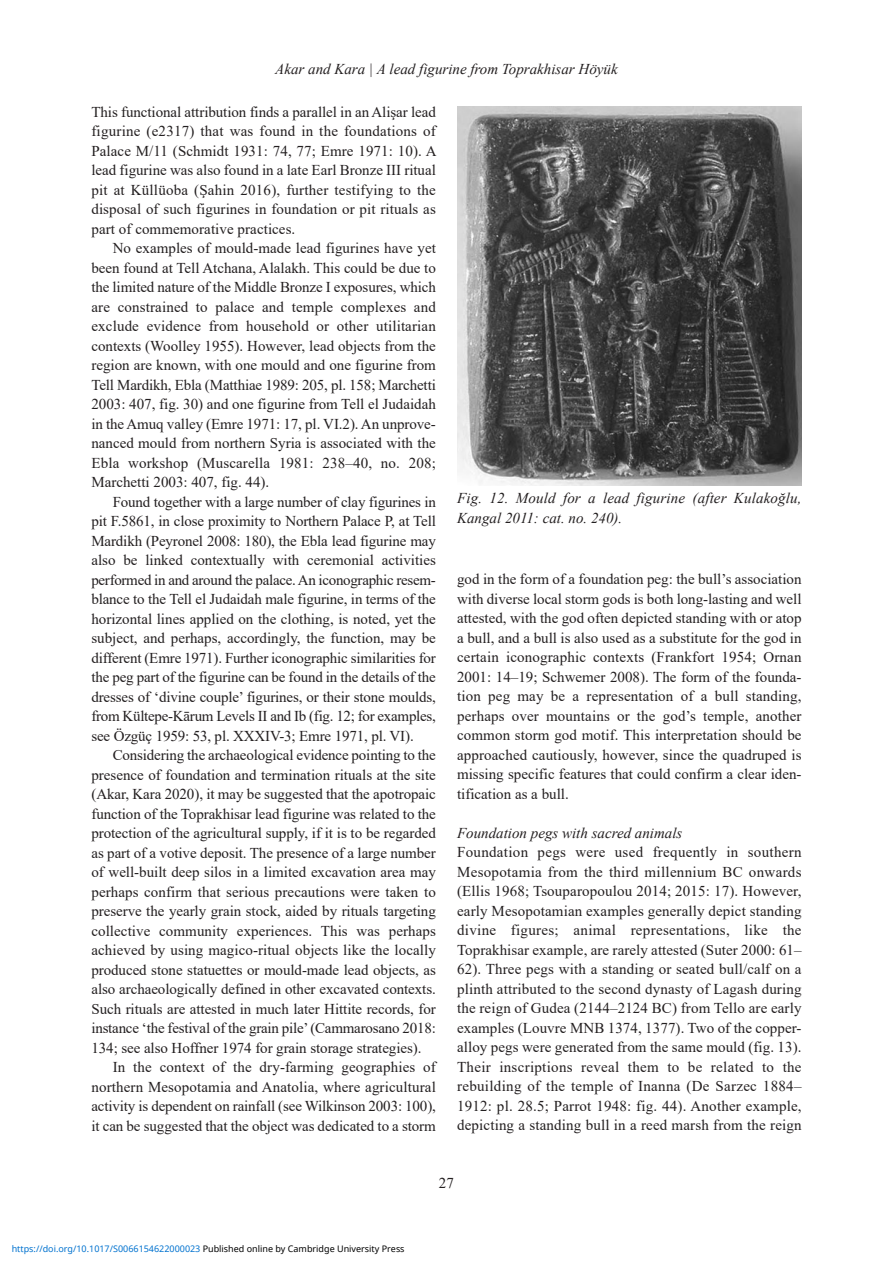
<style>
.page{position:relative;width:893px;height:1263px;background:#fff}
.page>*{position:absolute;margin:0;border:0;box-sizing:border-box;transform-origin:0 0}
.t1{font:15px/19.5px "Times New Roman";color:#231f20;text-align:justify}
.t2{font:italic 15px/19.5px "Times New Roman";color:#231f20}
.t3{font:9px "Noto Sans";color:#0172cf}
.s1{color:#000}
</style>
<div class="page">
<img style="left:457px;top:106px;width:344px;height:379px">
<p class="t2" style="left:275px;top:59px;width:344px">Akar and Kara | A lead figurine from Toprakhisar Höyük</p>
<p class="t1" style="left:91px;top:102px;width:347px">This functional attribution finds a parallel in an Alişar lead figurine (e2317) that was found in the foundations of Palace M/11 (Schmidt 1931: 74, 77; Emre 1971: 10). A lead figurine was also found in a late Earl Bronze III ritual pit at Küllüoba (Şahin 2016), further testifying to the disposal of such figurines in foundation or pit rituals as part of commemorative practices.</p>
<p class="t1" style="left:91px;top:238px;width:346px;text-indent:21px">No examples of mould-made lead figurines have yet been found at Tell Atchana, Alalakh. This could be due to the limited nature of the Middle Bronze I exposures, which are constrained to palace and temple complexes and exclude evidence from household or other utilitarian contexts (Woolley 1955). However, lead objects from the region are known, with one mould and one figurine from Tell Mardikh, Ebla (Matthiae 1989: 205, pl. 158; Marchetti 2003: 407, fig. 30) and one figurine from Tell el Judaidah in the Amuq valley (Emre 1971: 17, pl. VI.2). An unprove&shy;nanced mould from northern Syria is associated with the Ebla workshop (Muscarella 1981: 238–40, no. 208; Marchetti 2003: 407, fig. 44).</p>
<p class="t1" style="left:91px;top:492px;width:346px;text-indent:21px">Found together with a large number of clay figurines in pit F.5861, in close proximity to Northern Palace P, at Tell Mardikh (Peyronel 2008: 180), the Ebla lead figurine may also be linked contextually with ceremonial activities performed in and around the palace. An iconographic resem&shy;blance to the Tell el Judaidah male figurine, in terms of the horizontal lines applied on the clothing, is noted, yet the subject, and perhaps, accordingly, the function, may be different (Emre 1971). Further iconographic similarities for the peg part of the figurine can be found in the details of the dresses of ‘divine couple’ figurines, or their stone moulds, from Kültepe-Kārum Levels II and Ib (fig. 12; for examples, see Özgüç 1959: 53, pl. XXXIV-3; Emre 1971, pl. VI).</p>
<p class="t1" style="left:91px;top:745px;width:346px;text-indent:21px">Considering the archaeological evidence pointing to the presence of foundation and termination rituals at the site (Akar, Kara 2020), it may be suggested that the apotropaic function of the Toprakhisar lead figurine was related to the protection of the agricultural supply, if it is to be regarded as part of a votive deposit. The presence of a large number of well-built deep silos in a limited excavation area may perhaps confirm that serious precautions were taken to preserve the yearly grain stock, aided by rituals targeting collective community experiences. This was perhaps achieved by using magico-ritual objects like the locally produced stone statuettes or mould-made lead objects, as also archaeologically defined in other excavated contexts.<br>Such rituals are attested in much later Hittite records, for instance ‘the festival of the grain pile’ (Cammarosano 2018:<br>134; see also Hoffner 1974 for grain storage strategies).</p>
<p class="t1" style="left:91px;top:1057px;width:346px;text-indent:21px">In the context of the dry-farming geographies of northern Mesopotamia and Anatolia, where agricultural activity is dependent on rainfall (see Wilkinson 2003: 100), it can be suggested that the object was dedicated to a storm</p>
<p class="t2" style="left:457px;top:488px;width:346px">Fig. 12. Mould for a lead figurine (after Kulakoğlu,<br>Kangal 2011: cat. no. 240).</p>
<p class="t1" style="left:457px;top:569px;width:346px">god in the form of a foundation peg: the bull’s association with diverse local storm gods is both long-lasting and well attested, with the god often depicted standing with or atop a bull, and a bull is also used as a substitute for the god in certain iconographic contexts (Frankfort 1954; Ornan 2001: 14–19; Schwemer 2008). The form of the founda&shy;tion peg may be a representation of a bull standing, perhaps over mountains or the god’s temple, another common storm god motif. This interpretation should be approached cautiously, however, since the quadruped is missing specific features that could confirm a clear iden&shy;tification as a bull.</p>
<p class="t2" style="left:457px;top:823px;width:227px">Foundation pegs with sacred animals</p>
<p class="t1" style="left:457px;top:842px;width:346px">Foundation pegs were used frequently in southern Mesopotamia from the third millennium BC onwards (Ellis 1968; Tsouparopoulou 2014; 2015: 17). However, early Mesopotamian examples generally depict standing divine figures; animal representations, like the Toprakhisar example, are rarely attested (Suter 2000: 61– 62). Three pegs with a standing or seated bull/calf on a plinth attributed to the second dynasty of Lagash during the reign of Gudea (2144–2124 BC) from Tello are early examples (Louvre MNB 1374, 1377). Two of the copper&shy;alloy pegs were generated from the same mould (fig. 13).<br>Their inscriptions reveal them to be related to the rebuilding of the temple of Inanna (De Sarzec 1884– 1912: pl. 28.5; Parrot 1948: fig. 44). Another example, depicting a standing bull in a reed marsh from the reign</p>
<p class="t3" style="left:12px;top:1243px;width:394px">https://doi.org/10.1017/S0066154622000023 <span class="s1">Published online by Cambridge University Press</span></p>
<p class="t1" style="left:439px;top:1173px;width:16px">27</p>
</div>
